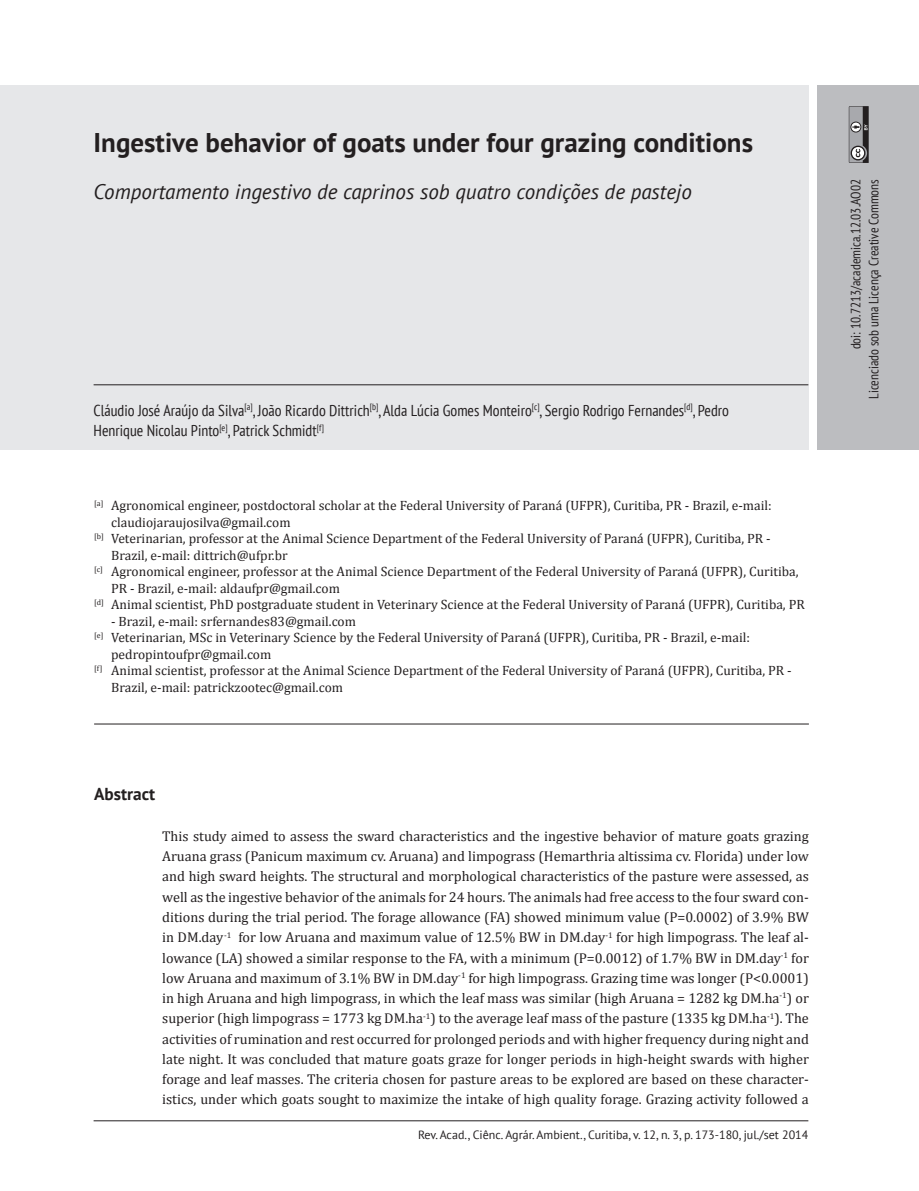
<style>
.page{position:relative;width:919px;height:1191px;background:#fff}
.page>*{position:absolute;margin:0;border:0;box-sizing:border-box;transform-origin:0 0}
.t1{font:700 27px "PT Sans";color:#231f20}
.t2{font:italic 21px "PT Sans";color:#231f20}
.t3{font:700 17.25px "PT Sans";color:#231f20}
.t4{font:condensed 15.75px/20.2px "PT Sans";color:#231f20}
.t5{font:14.25px/20.2px "Cambria";color:#231f20;text-align:justify}
.t6{font:13.5px "Cambria";color:#231f20}
.t7{font:condensed 13.5px/18px "PT Sans";color:#231f20;text-align:right}
.t8{font:12px "PT Sans";color:#231f20}
</style>
<div class="page">
<hr style="left:94px;top:1120px;width:714px;height:1px;background:#231f20">
<div style="left:0;top:85px;width:808px;height:365px;background:#e6e7e9"></div>
<div style="left:816px;top:85px;width:102px;height:365px;background:#bcbdc0"></div>
<svg style="left:848px;top:106px;width:20px;height:57px"></svg>
<hr style="left:94px;top:384px;width:714px;height:1px;background:#231f20">
<hr style="left:94px;top:723px;width:714px;height:1px;background:#231f20">
<h1 class="t1" style="left:94px;top:125px;width:661px">Ingestive behavior of goats under four grazing conditions</h1>
<h2 class="t2" style="left:94px;top:179px;width:599px">Comportamento ingestivo de caprinos sob quatro condições de pastejo</h2>
<p class="t4" style="left:94px;top:399px;width:637px">Cláudio José Araújo da Silva<sup>[a]</sup>, João Ricardo Dittrich<sup>[b]</sup>, Alda Lúcia Gomes Monteiro<sup>[c]</sup>, Sergio Rodrigo Fernandes<sup>[d]</sup>, Pedro<br>Henrique Nicolau Pinto<sup>[e]</sup>, Patrick Schmidt<sup>[f]</sup></p>
<p class="t6" style="left:94px;top:497px;width:679px"><sup>[a]</sup> Agronomical engineer, postdoctoral scholar at the Federal University of Paraná (UFPR), Curitiba, PR - Brazil, e-mail:</p>
<p class="t6" style="left:111px;top:514px;width:181px">claudiojaraujosilva@gmail.com</p>
<p class="t6" style="left:94px;top:530px;width:678px"><sup>[b]</sup> Veterinarian, professor at the Animal Science Department of the Federal University of Paraná (UFPR), Curitiba, PR -</p>
<p class="t6" style="left:111px;top:547px;width:178px">Brazil, e-mail: dittrich@ufpr.br</p>
<p class="t6" style="left:94px;top:563px;width:706px"><sup>[c]</sup> Agronomical engineer, professor at the Animal Science Department of the Federal University of Paraná (UFPR), Curitiba,</p>
<p class="t6" style="left:111px;top:580px;width:230px">PR - Brazil, e-mail: aldaufpr@gmail.com</p>
<p class="t6" style="left:94px;top:596px;width:712px"><sup>[d]</sup> Animal scientist, PhD postgraduate student in Veterinary Science at the Federal University of Paraná (UFPR), Curitiba, PR</p>
<p class="t6" style="left:111px;top:613px;width:246px">- Brazil, e-mail: srfernandes83@gmail.com</p>
<p class="t6" style="left:94px;top:629px;width:657px"><sup>[e]</sup> Veterinarian, MSc in Veterinary Science by the Federal University of Paraná (UFPR), Curitiba, PR - Brazil, e-mail:</p>
<p class="t6" style="left:111px;top:646px;width:162px">pedropintoufpr@gmail.com</p>
<p class="t6" style="left:94px;top:662px;width:699px"><sup>[f]</sup> Animal scientist, professor at the Animal Science Department of the Federal University of Paraná (UFPR), Curitiba, PR -</p>
<p class="t6" style="left:111px;top:679px;width:233px">Brazil, e-mail: patrickzootec@gmail.com</p>
<p class="t3" style="left:94px;top:783px;width:63px">Abstract</p>
<p class="t5" style="left:162px;top:826px;width:648px">This study aimed to assess the sward characteristics and the ingestive behavior of mature goats grazing Aruana grass (Panicum maximum cv. Aruana) and limpograss (Hemarthria altissima cv. Florida) under low and high sward heights. The structural and morphological characteristics of the pasture were assessed, as well as the ingestive behavior of the animals for 24 hours. The animals had free access to the four sward con&shy;ditions during the trial period. The forage allowance (FA) showed minimum value (P=0.0002) of 3.9% BW in DM.day <sup>-1</sup> for low Aruana and maximum value of 12.5% BW in DM.day<sup>-1</sup> for high limpograss. The leaf al&shy;lowance (LA) showed a similar response to the FA, with a minimum (P=0.0012) of 1.7% BW in DM.day<sup>-1</sup> for low Aruana and maximum of 3.1% BW in DM.day<sup>-1</sup> for high limpograss. Grazing time was longer (P&lt;0.0001) in high Aruana and high limpograss, in which the leaf mass was similar (high Aruana = 1282 kg DM.ha<sup>-1</sup>) or superior (high limpograss = 1773 kg DM.ha<sup>-1</sup>) to the average leaf mass of the pasture (1335 kg DM.ha<sup>-1</sup>). The activities of rumination and rest occurred for prolonged periods and with higher frequency during night and late night. It was concluded that mature goats graze for longer periods in high-height swards with higher forage and leaf masses. The criteria chosen for pasture areas to be explored are based on these character&shy;istics, under which goats sought to maximize the intake of high quality forage. Grazing activity followed a</p>
<p class="t8" style="left:418px;top:1126px;width:392px">Rev. Acad., Ciênc. Agrár. Ambient., Curitiba, v. 12, n. 3, p. 173-180, jul./set 2014</p>
<p class="t7" style="left:846px;top:399px;width:221px;rotate:-90deg">doi: 10.7213/academica.12.03.AO02<br>Licenciado sob uma Licença Creative Commons</p>
</div>
